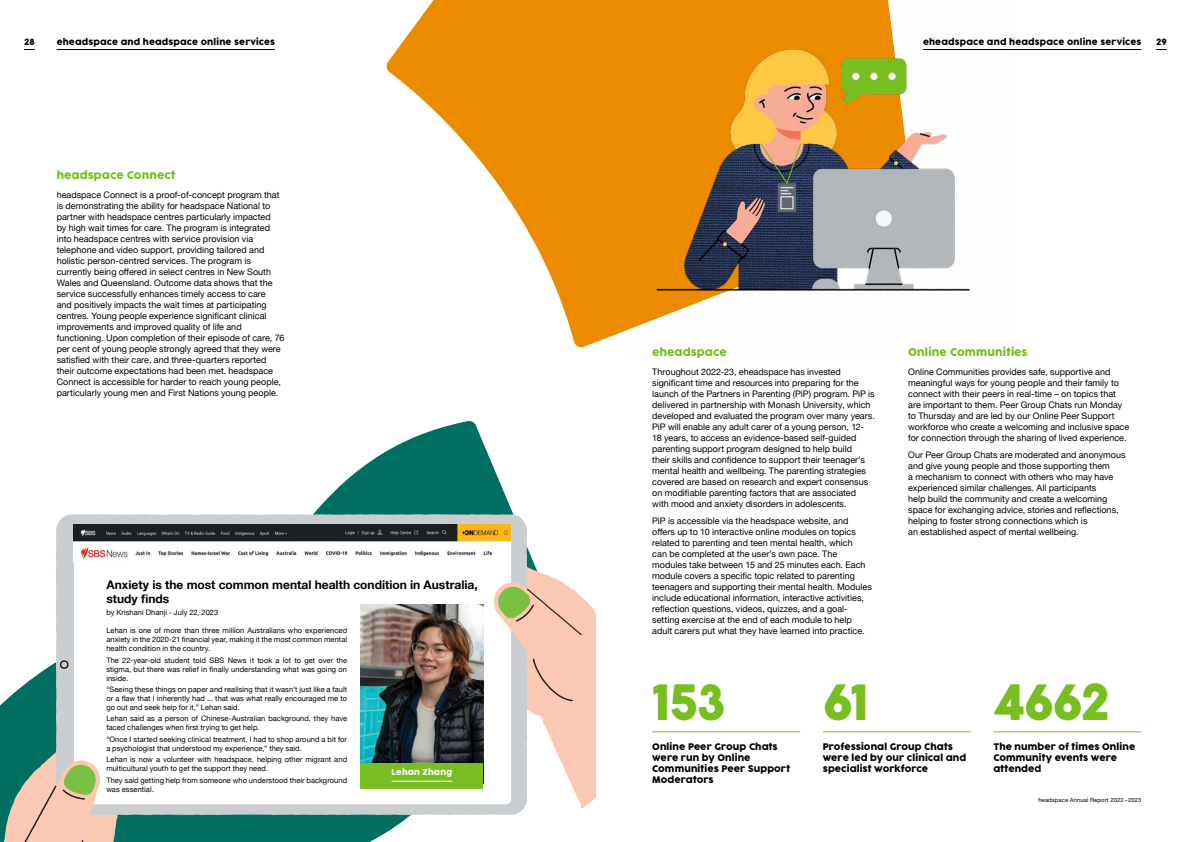
<style>
.page{position:relative;width:1191px;height:842px;background:#fff}
.page>*{position:absolute;margin:0;border:0;box-sizing:border-box;transform-origin:0 0}
.t1{font:48px "Cocogoose Pro";letter-spacing:-.025em;color:#78be20}
.t2{font:700 12px/14.4px "Helvetica Neue";color:#000}
.t3{font:10.5px "Cocogoose Pro";letter-spacing:.005em;color:#78be20}
.t4{font:9px/11px "Helvetica Neue";color:#000}
.t5{font:9px/11px "Cocogoose Pro";letter-spacing:.005em;color:#000}
.t6{font:8.5px "Cocogoose Pro";letter-spacing:.015em;color:#000}
.t7{font:8px "Cocogoose Pro";letter-spacing:.015em;color:#fff}
.t8{font:7.5px/9px "Helvetica Neue";letter-spacing:.005em;color:#000}
.t9{font:5.8px "Helvetica Neue";letter-spacing:.025em;color:#000}
</style>
<div class="page">
<svg style="left:386px;top:0;width:240px;height:348px;fill:#ed8b00"></svg>
<hr style="left:652px;top:731px;width:148px;height:1px;background:#78be20">
<hr style="left:923px;top:49px;width:218px;height:1px;background:#000">
<hr style="left:57px;top:49px;width:218px;height:1px;background:#000">
<svg style="left:0;top:421px;width:531px;height:421px"></svg>
<hr style="left:823px;top:731px;width:147px;height:1px;background:#78be20">
<hr style="left:993px;top:731px;width:148px;height:1px;background:#78be20">
<svg style="left:56px;top:514px;width:471px;height:301px;background:#c5c9cb"></svg>
<div style="left:74px;top:525px;width:437px;height:279px;background:#fff;border-radius:5px"></div>
<svg style="left:59px;top:659px;width:11px;height:11px"></svg>
<svg style="left:451px;top:555px;width:144px;height:254px"></svg>
<svg style="left:0;top:729px;width:131px;height:113px"></svg>
<img style="left:74px;top:525px;width:436px;height:37px">
<img style="left:361px;top:605px;width:122px;height:157px">
<div style="left:361px;top:762px;width:122px;height:26px;background:#78be20"></div>
<hr style="left:391px;top:781px;width:61px;height:1px;background:#fff">
<img style="left:626px;top:0;width:344px;height:331px">
<p class="t6" style="left:57px;top:36px;width:220px">eheadspace and headspace online services</p>
<p class="t6" style="left:923px;top:36px;width:220px">eheadspace and headspace online services</p>
<p class="t6" style="left:24px;top:36px;width:12px">28</p>
<p class="t6" style="left:1156px;top:36px;width:12px">29</p>
<p class="t3" style="left:57px;top:168px;width:120px">headspace Connect</p>
<p class="t4" style="left:57px;top:190px;width:229px">headspace Connect is a proof-of-concept program that is demonstrating the ability for headspace National to partner with headspace centres particularly impacted<br>by high wait times for care. The program is integrated into headspace centres with service provision via telephone and video support, providing tailored and holistic person-centred services. The program is currently being offered in select centres in New South Wales and Queensland. Outcome data shows that the service successfully enhances timely access to care<br>and positively impacts the wait times at participating centres. Young people experience significant clinical improvements and improved quality of life and functioning. Upon completion of their episode of care, 76 per cent of young people strongly agreed that they were satisfied with their care, and three-quarters reported their outcome expectations had been met. headspace Connect is accessible for harder to reach young people, particularly young men and First Nations young people.</p>
<h2 class="t2" style="left:106px;top:578px;width:373px">Anxiety is the most common mental health condition in Australia, study finds</h2>
<p class="t8" style="left:106px;top:609px;width:113px">by Krishani Dhanji - July 22, 2023</p>
<p class="t8" style="left:106px;top:626px;width:242px;text-align:justify">Lehan is one of more than three million Australians who experienced anxiety in the 2020-21 financial year, making it the most common mental health condition in the country.</p>
<p class="t8" style="left:106px;top:656px;width:242px;text-align:justify">The 22-year-old student told SBS News it took a lot to get over the stigma, but there was relief in finally understanding what was going on inside.</p>
<p class="t8" style="left:106px;top:685px;width:242px;text-align:justify">“Seeing these things on paper and realising that it wasn't just like a fault or a flaw that I inherently had ... that was what really encouraged me to go out and seek help for it,” Lehan said.</p>
<p class="t8" style="left:106px;top:715px;width:242px">Lehan said as a person of Chinese-Australian background, they have faced challenges when first trying to get help.</p>
<p class="t8" style="left:106px;top:735px;width:242px">“Once I started seeking clinical treatment, I had to shop around a bit for a psychologist that understood my experience,” they said.</p>
<p class="t8" style="left:106px;top:756px;width:242px">Lehan is now a volunteer with headspace, helping other migrant and multicultural youth to get the support they need.</p>
<p class="t8" style="left:106px;top:776px;width:242px">They said getting help from someone who understood their background was essential.</p>
<p class="t7" style="left:391px;top:766px;width:62px">Lehan Zhang</p>
<p class="t3" style="left:652px;top:345px;width:76px">eheadspace</p>
<p class="t4" style="left:652px;top:367px;width:224px">Throughout 2022-23, eheadspace has invested significant time and resources into preparing for the launch of the Partners in Parenting (PiP) program. PiP is delivered in partnership with Monash University, which developed and evaluated the program over many years.<br>PiP will enable any adult carer of a young person, 12- 18 years, to access an evidence-based self-guided parenting support program designed to help build<br>their skills and confidence to support their teenager’s mental health and wellbeing. The parenting strategies covered are based on research and expert consensus on modifiable parenting factors that are associated with mood and anxiety disorders in adolescents.</p>
<p class="t4" style="left:652px;top:516px;width:221px">PiP is accessible via the headspace website, and offers up to 10 interactive online modules on topics related to parenting and teen mental health, which<br>can be completed at the user’s own pace. The modules take between 15 and 25 minutes each. Each module covers a specific topic related to parenting teenagers and supporting their mental health. Modules include educational information, interactive activities, reflection questions, videos, quizzes, and a goal&shy;setting exercise at the end of each module to help adult carers put what they have learned into practice.</p>
<p class="t3" style="left:908px;top:345px;width:121px">Online Communities</p>
<p class="t4" style="left:908px;top:367px;width:222px">Online Communities provides safe, supportive and meaningful ways for young people and their family to connect with their peers in real-time – on topics that are important to them. Peer Group Chats run Monday to Thursday and are led by our Online Peer Support workforce who create a welcoming and inclusive space for connection through the sharing of lived experience.</p>
<p class="t4" style="left:908px;top:450px;width:219px">Our Peer Group Chats are moderated and anonymous and give young people and those supporting them<br>a mechanism to connect with others who may have experienced similar challenges. All participants<br>help build the community and create a welcoming space for exchanging advice, stories and reflections, helping to foster strong connections which is<br>an established aspect of mental wellbeing.</p>
<h1 class="t1" style="left:652px;top:669px;width:76px">153</h1>
<h1 class="t1" style="left:823px;top:669px;width:47px">61</h1>
<h1 class="t1" style="left:993px;top:669px;width:119px">4662</h1>
<p class="t5" style="left:652px;top:741px;width:140px">Online Peer Group Chats were run by Online<br>Communities Peer Support<br>Moderators</p>
<p class="t5" style="left:823px;top:741px;width:145px">Professional Group Chats were led by our clinical and specialist workforce</p>
<p class="t5" style="left:993px;top:741px;width:143px">The number of times Online<br>Community events were attended</p>
<p class="t9" style="left:1038px;top:796px;width:104px">headspace Annual Report 2022–2023</p>
</div>
